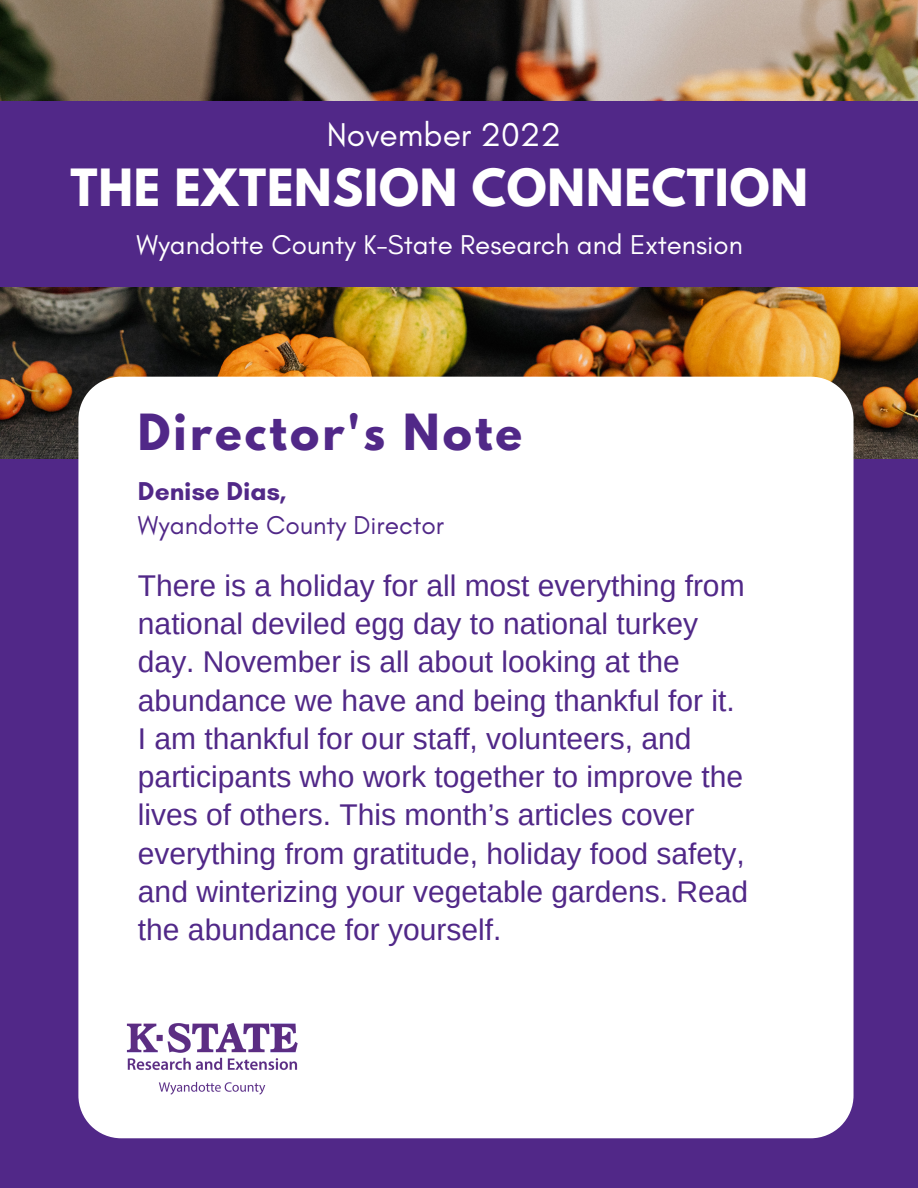
<style>
.page{position:relative;width:918px;height:1188px;background:#512888}
.page>*{position:absolute;margin:0;border:0;box-sizing:border-box;transform-origin:0 0}
.t1{font:700 45.45px "League Spartan";letter-spacing:.02em;color:#fff}
.t2{font:700 44.1px "League Spartan";letter-spacing:.07em;color:#512888}
.t3{font:33.6px "Glacial Indifference";color:#fff}
.t4{font:30px/38.2px "Arimo";color:#512888}
.t5{font:27.75px "Glacial Indifference";color:#fff}
.t6{font:26.25px "Glacial Indifference";color:#512888}
.t7{font:700 26.25px "Glacial Indifference";color:#512888}
</style>
<div class="page">
<img style="left:0;top:0;width:918px;height:459px">
<div style="left:0;top:102px;width:918px;height:184px;background:#512888"></div>
<div style="left:78px;top:377px;width:776px;height:761px;background:#fff"></div>
<img style="left:101px;top:975px;width:223px;height:162px">
<p class="t3" style="left:327px;top:114px;width:236px">November 2022</p>
<h1 class="t1" style="left:70px;top:165px;width:739px">THE EXTENSION CONNECTION</h1>
<p class="t5" style="left:137px;top:227px;width:608px">Wyandotte County K-State Research and Extension</p>
<h2 class="t2" style="left:138px;top:411px;width:386px">Director's Note</h2>
<p class="t7" style="left:138px;top:475px;width:150px">Denise Dias,</p>
<p class="t6" style="left:138px;top:509px;width:308px">Wyandotte County Director</p>
<p class="t4" style="left:138px;top:566px;width:612px">There is a holiday for all most everything from national deviled egg day to national turkey day. November is all about looking at the abundance we have and being thankful for it.<br>I am thankful for our staff, volunteers, and participants who work together to improve the lives of others. This month’s articles cover everything from gratitude, holiday food safety, and winterizing your vegetable gardens. Read the abundance for yourself.</p>
</div>
